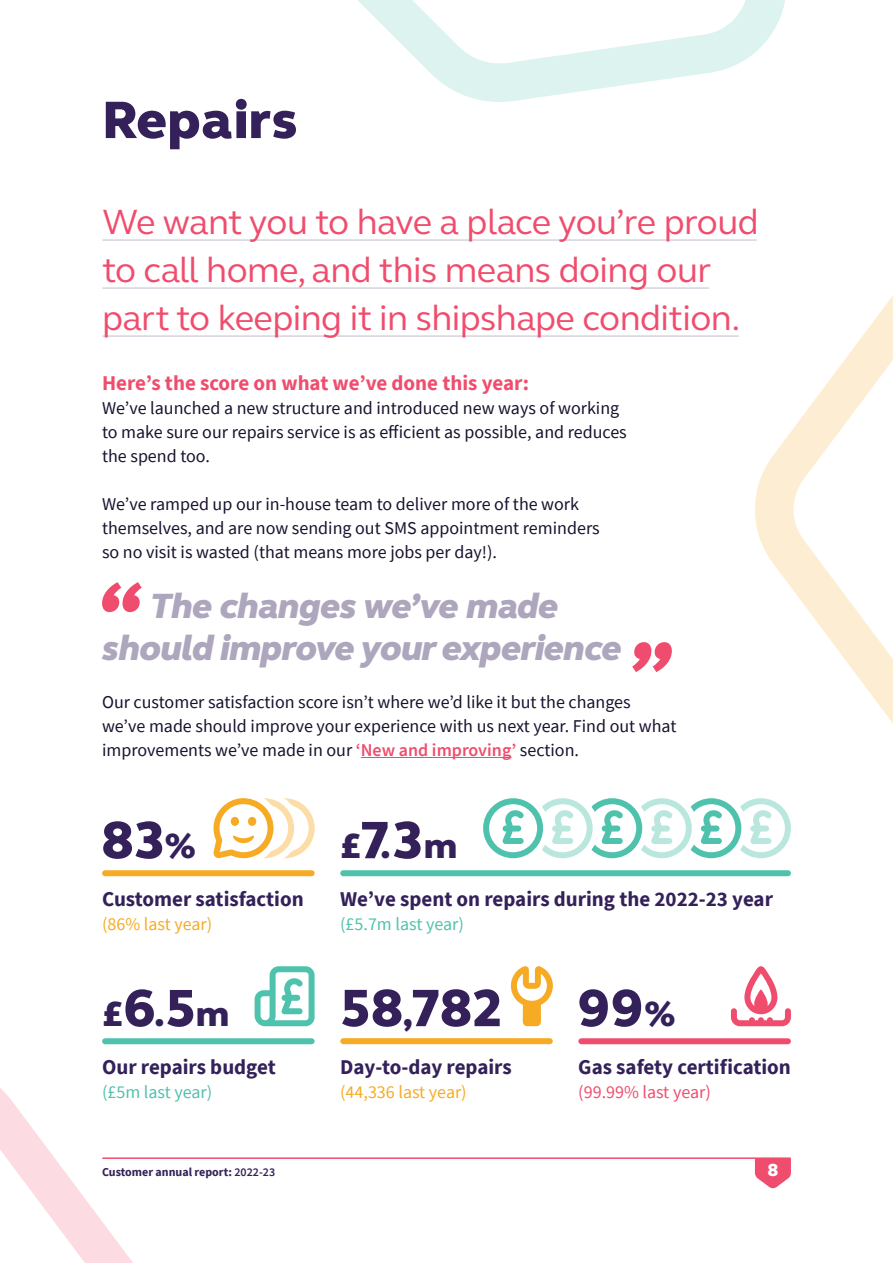
<style>
.page{position:relative;width:893px;height:1263px;background:#fff}
.page>*{position:absolute;margin:0;border:0;box-sizing:border-box;transform-origin:0 0}
.t1{font:800 54px "FS Elliot";letter-spacing:.01em;color:#34215a}
.t2{font:36px/48px "FS Elliot";letter-spacing:-.015em;color:#f04d6e}
.t3{font:italic 800 36px/42px "FS Elliot";letter-spacing:-.015em;color:#ada6bd;text-align:center}
.t4{font:800 36px "FS Elliot";color:#34215a}
.t5{font:700 21px "Source Sans Pro";color:#34215a}
.t6{font:700 21px "Source Sans Pro";color:#f04d6e}
.t7{font:18px/24px "Source Sans Pro";color:#1a112d}
.t8{font:18px "Source Sans Pro";color:#f7ab24}
.t9{font:18px "Source Sans Pro";color:#4fc2ad}
.t10{font:18px "Source Sans Pro";color:#f04d6e}
.t11{font:800 18px "FS Elliot";color:#fff}
.t12{font:700 12px "Source Sans Pro";color:#34215a}
.s1{font-weight:600;color:#f04d6e}
.s2{font-size:36px}
.s3{font-size:54px}
.s4{font-weight:600}
</style>
<div class="page">
<svg style="left:755px;top:296px;width:138px;height:427px"></svg>
<svg style="left:358px;top:0;width:427px;height:102px"></svg>
<svg style="left:0;top:1088px;width:133px;height:175px"></svg>
<svg style="left:755px;top:1158px;width:36px;height:30px"></svg>
<hr style="left:103px;top:1157px;width:687px;height:2px;background:#f04d6e">
<hr style="left:103px;top:239px;width:653px;height:2px;background:#d6d3de">
<hr style="left:103px;top:287px;width:605px;height:2px;background:#d6d3de">
<hr style="left:103px;top:335px;width:635px;height:2px;background:#d6d3de">
<hr style="left:361px;top:757px;width:150px;height:1px;background:#f04d6e">
<div style="left:105px;top:870px;width:207px;height:6px;background:#f7ab24"></div>
<div style="left:343px;top:1038px;width:207px;height:6px;background:#f7ab24"></div>
<div style="left:581px;top:1038px;width:207px;height:6px;background:#f04d6e"></div>
<div style="left:105px;top:1038px;width:207px;height:6px;background:#4fc2ad"></div>
<div style="left:343px;top:870px;width:445px;height:6px;background:#4fc2ad"></div>
<svg style="left:731px;top:966px;width:60px;height:60px"></svg>
<svg style="left:511px;top:966px;width:42px;height:55px"></svg>
<div style="left:523px;top:1012px;width:18px;height:14px;background:#f7ab24;border-radius:4px"></div>
<svg style="left:255px;top:966px;width:60px;height:60px"></svg>
<svg style="left:483px;top:798px;width:308px;height:60px"></svg>
<svg style="left:258px;top:801px;width:54px;height:54px"></svg>
<div style="left:255px;top:798px;width:60px;height:60px;border:6px solid #fcdda7;border-radius:50%"></div>
<div style="left:228px;top:792px;width:72px;height:72px;background:#fff;border-radius:50%"></div>
<div style="left:234px;top:798px;width:60px;height:60px;border:6px solid #fcdda7;border-radius:50%"></div>
<svg style="left:199px;top:798px;width:88px;height:73px"></svg>
<svg style="left:102px;top:582px;width:40px;height:30px"></svg>
<svg style="left:632px;top:642px;width:40px;height:30px"></svg>
<h1 class="t1" style="left:102px;top:84px;width:197px">Repairs</h1>
<h2 class="t2" style="left:102px;top:197px;width:658px">We want you to have a place you’re proud to call home, and this means doing our part to keeping it in shipshape condition.</h2>
<p class="t6" style="left:102px;top:369px;width:428px">Here’s the score on what we’ve done this year:</p>
<p class="t7" style="left:102px;top:396px;width:526px">We’ve launched a new structure and introduced new ways of working to make sure our repairs service is as efficient as possible, and reduces the spend too.</p>
<p class="t7" style="left:102px;top:492px;width:499px">We’ve ramped up our in-house team to deliver more of the work themselves, and are now sending out SMS appointment reminders so no visit is wasted (that means more jobs per day!).</p>
<h2 class="t3" style="left:102px;top:585px;width:521px">The changes we’ve made should improve your experience</h2>
<p class="t7" style="left:102px;top:690px;width:576px">Our customer satisfaction score isn’t where we’d like it but the changes we’ve made should improve your experience with us next year. Find out what improvements we’ve made in our <span class="s1">‘New and improving’</span> section.</p>
<h1 class="t1" style="left:102px;top:804px;width:95px">83<span class="s2">%</span></h1>
<p class="t5" style="left:102px;top:885px;width:203px">Customer satisfaction</p>
<p class="t8" style="left:102px;top:913px;width:112px">(86% last year)</p>
<h2 class="t4" style="left:102px;top:990px;width:129px">£<span class="s3">6</span>.<span class="s3">5</span>m</h2>
<p class="t5" style="left:102px;top:1053px;width:175px">Our repairs budget</p>
<p class="t9" style="left:102px;top:1081px;width:112px">(£5m last year)</p>
<h2 class="t4" style="left:340px;top:822px;width:119px">£<span class="s3">7</span>.<span class="s3">3</span>m</h2>
<p class="t5" style="left:340px;top:885px;width:434px">We’ve spent on repairs during the 2022-23 year</p>
<p class="t9" style="left:340px;top:913px;width:125px">(£5.7m last year)</p>
<h1 class="t1" style="left:340px;top:972px;width:165px">58<span class="s2">,</span>782</h1>
<h1 class="t1" style="left:578px;top:972px;width:99px">99<span class="s2">%</span></h1>
<p class="t5" style="left:340px;top:1053px;width:173px">Day-to-day repairs</p>
<p class="t8" style="left:340px;top:1081px;width:128px">(44,336 last year)</p>
<p class="t5" style="left:578px;top:1053px;width:214px">Gas safety certification</p>
<p class="t10" style="left:578px;top:1081px;width:134px">(99.99% last year)</p>
<p class="t12" style="left:102px;top:1164px;width:175px">Customer annual report: <span class="s4">2022-23</span></p>
<p class="t11" style="left:768px;top:1158px;width:12px">8</p>
</div>
